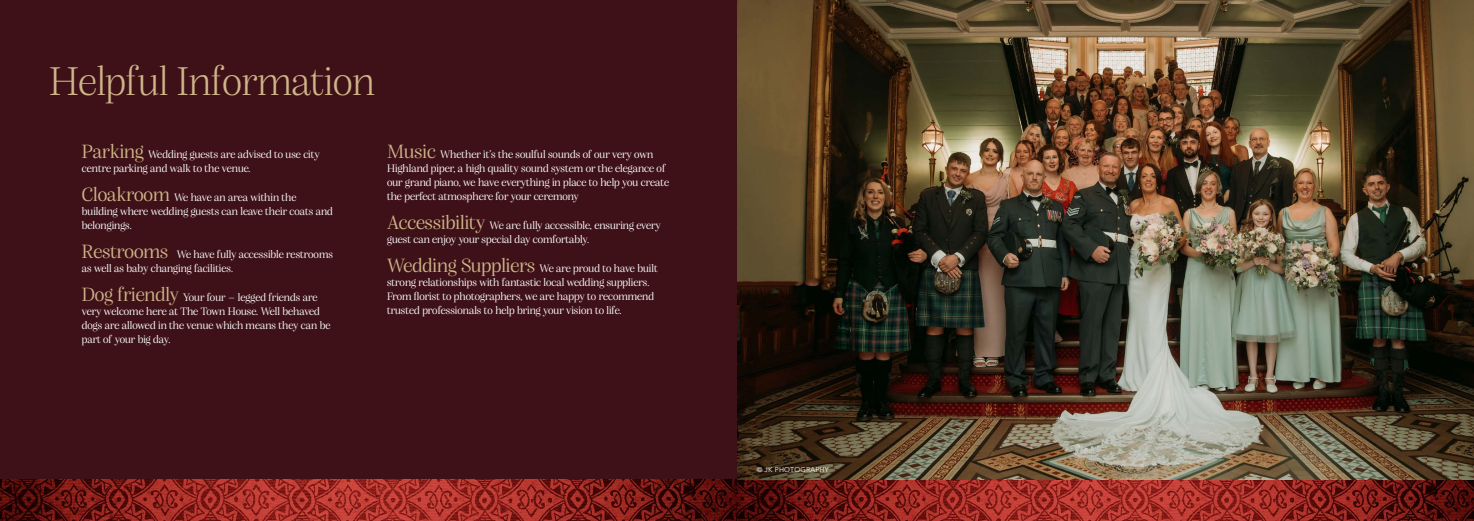
<style>
.page{position:relative;width:1474px;height:521px;background:#fff}
.page>*{position:absolute;margin:0;border:0;box-sizing:border-box;transform-origin:0 0}
.t1{font:300 42px "Alga";color:#cfb589}
.t2{font:11.38px/14px "Alga";color:#fff}
.t3{font:7px "Avenir";letter-spacing:.025em;color:#fff}
.s1{font-size:20.12px;color:#cfb589}
</style>
<div class="page">
<div style="left:0;top:0;width:737px;height:521px;background:#3e1118"></div>
<img style="left:0;top:479px;width:1473px;height:42px">
<img style="left:737px;top:0;width:736px;height:479px">
<h1 class="t1" style="left:50px;top:53px;width:327px">Helpful Information</h1>
<p class="t2" style="left:82px;top:146px;width:239px"><span class="s1">Parking</span> Wedding guests are advised to use city centre parking and walk to the venue.</p>
<p class="t2" style="left:82px;top:189px;width:252px"><span class="s1">Cloakroom</span> We have an area within the building where wedding guests can leave their coats and belongings.</p>
<p class="t2" style="left:82px;top:246px;width:253px"><span class="s1">Restrooms</span> We have fully accessible restrooms as well as baby changing facilities.</p>
<p class="t2" style="left:82px;top:289px;width:250px"><span class="s1">Dog friendly</span> Your four – legged friends are very welcome here at The Town House. Well behaved dogs are allowed in the venue which means they can be part of your big day.</p>
<p class="t2" style="left:387px;top:146px;width:283px"><span class="s1">Music</span> Whether it’s the soulful sounds of our very own Highland piper, a high quality sound system or the elegance of our grand piano, we have everything in place to help you create the perfect atmosphere for your ceremony</p>
<p class="t2" style="left:387px;top:217px;width:275px"><span class="s1">Accessibility</span> We are fully accessible, ensuring every guest can enjoy your special day comfortably.</p>
<p class="t2" style="left:387px;top:260px;width:272px"><span class="s1">Wedding Suppliers</span> We are proud to have built strong relationships with fantastic local wedding suppliers.<br>From florist to photographers, we are happy to recommend trusted professionals to help bring your vision to life.</p>
<p class="t3" style="left:756px;top:465px;width:74px">© JK PHOTOGRAPHY</p>
</div>
